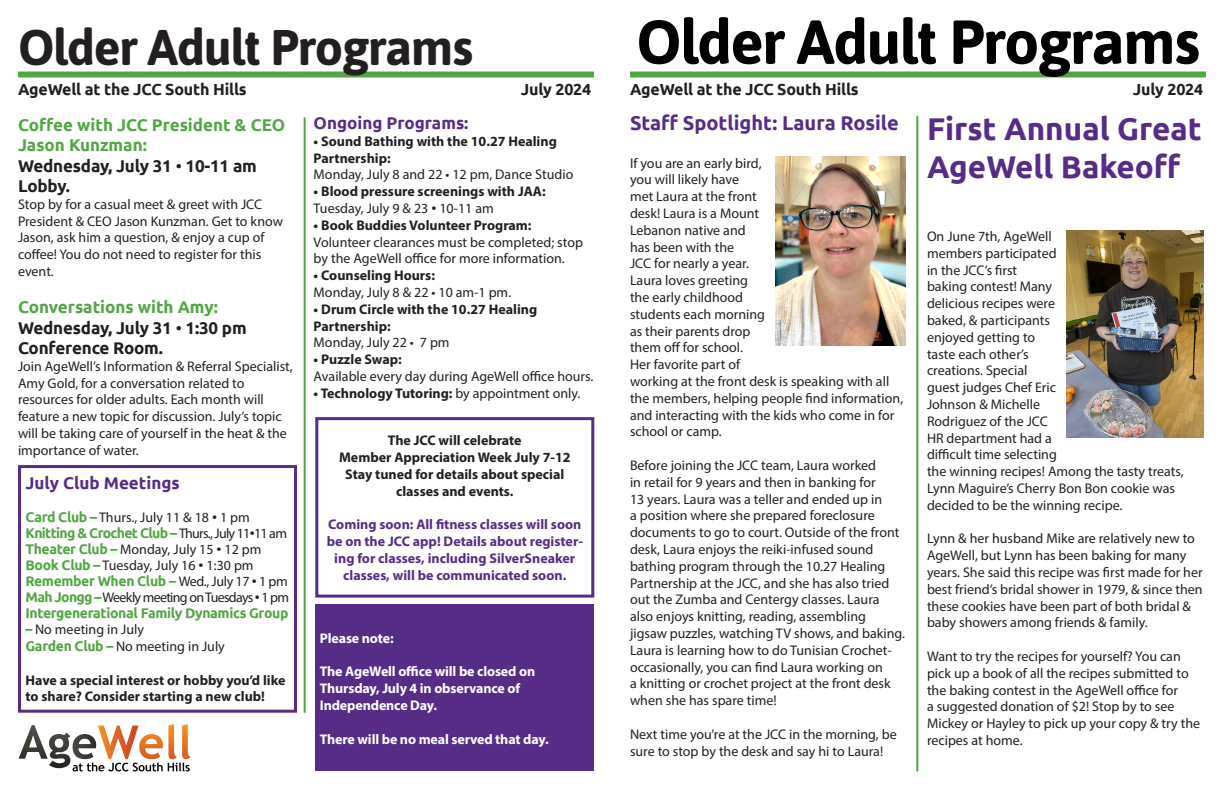
<style>
.page{position:relative;width:1224px;height:792px;background:#fff}
.page>*{position:absolute;margin:0;border:0;box-sizing:border-box;transform-origin:0 0}
.subhead{font:700 61.9px "Asap";letter-spacing:-.025em;color:#000}
.sub2{font:700 50px "Asap";letter-spacing:-.025em;color:#231f20}
.t1{font:700 31.4px/37.7px "Ubuntu";color:#562c87}
.t2{font:700 20px "Ubuntu";color:#562c87}
.header_black{font:700 17px/20.4px "Ubuntu";letter-spacing:-.01em;color:#231f20}
.t3{font:700 17px/20.4px "Ubuntu";color:#52a645}
.t4{font:700 17px "Ubuntu";color:#562c87}
.sub2-2{font:700 16px "Ubuntu";letter-spacing:-.01em;color:#231f20}
.box_text{font:14px/16.8px "Myriad Pro";color:#231f20}
.box_text-2{font:700 14px/16.8px "Myriad Pro";color:#231f20}
.class_text{font:700 14px/16.8px "Myriad Pro";color:#231f20}
.box_text-3{font:700 14px/16.8px "Myriad Pro";color:#562c87;text-align:center}
.class_text-2{font:700 14px/16.8px "Myriad Pro";letter-spacing:-.01em;color:#fff}
.box_text-4{font:700 14px "Ubuntu";letter-spacing:-.025em;color:#52a645}
.box_text-5{font:700 14px "Ubuntu";letter-spacing:-.05em;color:#52a645}
.box_text-6{font:14px "Myriad Pro";letter-spacing:-.05em;color:#231f20}
.s1{font-weight:400}
.s2{font-family:"Ubuntu";font-weight:700;color:#52a645}
.s3{font-family:"Ubuntu"}
.s4{font-family:"Myriad Pro";font-weight:400;color:#231f20}
.s5{font-weight:400;color:#231f20}
</style>
<div class="page">
<div style="left:630px;top:72px;width:576px;height:6px;background:#52a645"></div>
<div style="left:18px;top:72px;width:576px;height:6px;background:#52a645"></div>
<svg style="left:19px;top:724px;width:171px;height:47px"></svg>
<hr style="left:916px;top:116px;width:2px;height:655px;background:#52a645">
<img style="left:1066px;top:230px;width:137px;height:207px">
<hr style="left:304px;top:118px;width:2px;height:595px;background:#52a645">
<div style="left:315px;top:605px;width:279px;height:166px;background:#562c87"></div>
<div style="left:18px;top:465px;width:279px;height:248px;border:3px solid #562c87"></div>
<div style="left:315px;top:417px;width:279px;height:181px;border:3px solid #562c87"></div>
<img style="left:775px;top:156px;width:130px;height:190px">
<p class="sub2" style="left:18px;top:12px;width:456px">Older Adult Programs</p>
<p class="sub2-2" style="left:18px;top:79px;width:230px">AgeWell at the JCC South Hills</p>
<p class="sub2-2" style="left:521px;top:79px;width:72px">July 2024</p>
<p class="t3" style="left:18px;top:114px;width:269px">Coffee with JCC President &amp; CEO<br>Jason Kunzman:</p>
<p class="header_black" style="left:18px;top:155px;width:240px">Wednesday, July 31 <span class="s1">•</span> 10-11 am<br>Lobby.</p>
<p class="box_text" style="left:18px;top:195px;width:267px">Stop by for a casual meet &amp; greet with JCC President &amp; CEO Jason Kunzman. Get to know Jason, ask him a question, &amp; enjoy a cup of coffee! You do not need to register for this event.</p>
<p class="t3" style="left:18px;top:297px;width:202px">Conversations with Amy:</p>
<p class="header_black" style="left:18px;top:317px;width:230px">Wednesday, July 31 <span class="s1">•</span> 1:30 pm<br>Conference Room.</p>
<p class="box_text" style="left:18px;top:357px;width:276px">Join AgeWell’s Information &amp; Referral Specialist, Amy Gold, for a conversation related to resources for older adults. Each month will feature a new topic for discussion. July’s topic will be taking care of yourself in the heat &amp; the importance of water.</p>
<p class="t4" style="left:26px;top:473px;width:156px">July Club Meetings</p>
<p class="box_text" style="left:26px;top:509px;width:226px"><span class="s2">Card Club –</span> Thurs., July 11 &amp; 18 <span class="s3">•</span> 1 pm</p>
<p class="box_text-5" style="left:26px;top:525px;width:263px">Knitting &amp; Crochet Club – <span class="s4">Thurs., July 11</span><span class="s5">•</span><span class="s4">11 am</span></p>
<p class="box_text" style="left:26px;top:541px;width:238px"><span class="s2">Theater Club –</span> Monday, July 15 <span class="s3">•</span> 12 pm</p>
<p class="box_text" style="left:26px;top:557px;width:230px"><span class="s2">Book Club –</span> Tuesday, July 16 <span class="s3">•</span> 1:30 pm</p>
<p class="box_text-4" style="left:26px;top:573px;width:264px">Remember When Club – <span class="s4">Wed., July 17</span> <span class="s5">•</span> <span class="s4">1 pm</span></p>
<p class="box_text-6" style="left:26px;top:589px;width:265px"><span class="s2">Mah Jongg –</span> Weekly meeting on Tuesdays <span class="s3">•</span> 1 pm</p>
<p class="box_text-4" style="left:26px;top:605px;width:265px">Intergenerational Family Dynamics Group</p>
<p class="box_text" style="left:26px;top:621px;width:120px"><span class="s2">–</span> No meeting in July</p>
<p class="box_text" style="left:26px;top:638px;width:201px"><span class="s2">Garden Club –</span> No meeting in July</p>
<p class="box_text-2" style="left:26px;top:671px;width:261px">Have a special interest or hobby you’d like to share? Consider starting a new club!</p>
<p class="t4" style="left:314px;top:113px;width:156px">Ongoing Programs:</p>
<p class="box_text-2" style="left:314px;top:132px;width:245px">• Sound Bathing with the 10.27 Healing<br>Partnership:</p>
<p class="box_text" style="left:314px;top:166px;width:261px">Monday, July 8 and 22 • 12 pm, Dance Studio</p>
<p class="class_text" style="left:314px;top:183px;width:234px">• Blood pressure screenings with JAA:</p>
<p class="box_text" style="left:314px;top:200px;width:182px">Tuesday, July 9 &amp; 23 <span class="s3">•</span> 10-11 am</p>
<p class="class_text" style="left:314px;top:216px;width:219px">• Book Buddies Volunteer Program:</p>
<p class="box_text" style="left:314px;top:233px;width:271px">Volunteer clearances must be completed; stop by the AgeWell office for more information.</p>
<p class="class_text" style="left:314px;top:267px;width:123px">• Counseling Hours:</p>
<p class="box_text" style="left:314px;top:284px;width:199px">Monday, July 8 &amp; 22 • 10 am-1 pm.</p>
<p class="class_text" style="left:314px;top:300px;width:225px">• Drum Circle with the 10.27 Healing<br>Partnership:</p>
<p class="box_text" style="left:314px;top:334px;width:138px">Monday, July 22 • 7 pm</p>
<p class="box_text-2" style="left:314px;top:351px;width:90px">• Puzzle Swap:</p>
<p class="box_text" style="left:314px;top:368px;width:281px">Available every day during AgeWell office hours.</p>
<p class="class_text" style="left:314px;top:384px;width:268px">• Technology Tutoring: <span class="s1">by appointment only.</span></p>
<p class="box_text-2" style="left:388px;top:432px;width:135px">The JCC will celebrate</p>
<p class="box_text-2" style="left:339px;top:449px;width:233px">Member Appreciation Week July 7-12</p>
<p class="box_text-2" style="left:345px;top:465px;width:221px;text-align:center">Stay tuned for details about special classes and events.</p>
<p class="box_text-3" style="left:327px;top:516px;width:258px">Coming soon: All fitness classes will soon be on the JCC app! Details about register&shy;ing for classes, including SilverSneaker classes, will be communicated soon.</p>
<p class="class_text-2" style="left:320px;top:629px;width:75px">Please note:</p>
<p class="class_text-2" style="left:320px;top:663px;width:217px">The AgeWell office will be closed on<br>Thursday, July 4 in observance of<br>Independence Day.</p>
<p class="class_text-2" style="left:320px;top:730px;width:230px">There will be no meal served that day.</p>
<p class="subhead" style="left:636px;top:-2px;width:565px">Older Adult Programs</p>
<p class="sub2-2" style="left:630px;top:79px;width:230px">AgeWell at the JCC South Hills</p>
<p class="sub2-2" style="left:1133px;top:79px;width:72px">July 2024</p>
<p class="t2" style="left:630px;top:111px;width:270px">Staff Spotlight: Laura Rosile</p>
<p class="box_text" style="left:630px;top:154px;width:275px">If you are an early bird,<br>you will likely have<br>met Laura at the front<br>desk! Laura is a Mount<br>Lebanon native and<br>has been with the<br>JCC for nearly a year.<br>Laura loves greeting<br>the early childhood<br>students each morning<br>as their parents drop<br>them off for school.<br>Her favorite part of<br>working at the front desk is speaking with all the members, helping people find information, and interacting with the kids who come in for school or camp.</p>
<p class="box_text" style="left:630px;top:457px;width:277px">Before joining the JCC team, Laura worked<br>in retail for 9 years and then in banking for<br>13 years. Laura was a teller and ended up in<br>a position where she prepared foreclosure documents to go to court. Outside of the front desk, Laura enjoys the reiki-infused sound bathing program through the 10.27 Healing Partnership at the JCC, and she has also tried out the Zumba and Centergy classes. Laura also enjoys knitting, reading, assembling jigsaw puzzles, watching TV shows, and baking.<br>Laura is learning how to do Tunisian Crochet&shy;occasionally, you can find Laura working on<br>a knitting or crochet project at the front desk when she has spare time!</p>
<p class="box_text" style="left:630px;top:726px;width:268px">Next time you’re at the JCC in the morning, be sure to stop by the desk and say hi to Laura!</p>
<p class="t1" style="left:927px;top:110px;width:276px">First Annual Great<br>AgeWell Bakeoff</p>
<p class="box_text" style="left:927px;top:228px;width:258px">On June 7th, AgeWell<br>members participated<br>in the JCC’s first<br>baking contest! Many<br>delicious recipes were<br>baked, &amp; participants<br>enjoyed getting to<br>taste each other’s<br>creations. Special<br>guest judges Chef Eric<br>Johnson &amp; Michelle<br>Rodriguez of the JCC<br>HR department had a<br>difficult time selecting<br>the winning recipes! Among the tasty treats,<br>Lynn Maguire’s Cherry Bon Bon cookie was decided to be the winning recipe.</p>
<p class="box_text" style="left:927px;top:530px;width:277px">Lynn &amp; her husband Mike are relatively new to AgeWell, but Lynn has been baking for many years. She said this recipe was first made for her best friend’s bridal shower in 1979, &amp; since then these cookies have been part of both bridal &amp; baby showers among friends &amp; family.</p>
<p class="box_text" style="left:927px;top:648px;width:275px">Want to try the recipes for yourself? You can pick up a book of all the recipes submitted to the baking contest in the AgeWell office for<br>a suggested donation of $2! Stop by to see Mickey or Hayley to pick up your copy &amp; try the recipes at home.</p>
</div>
